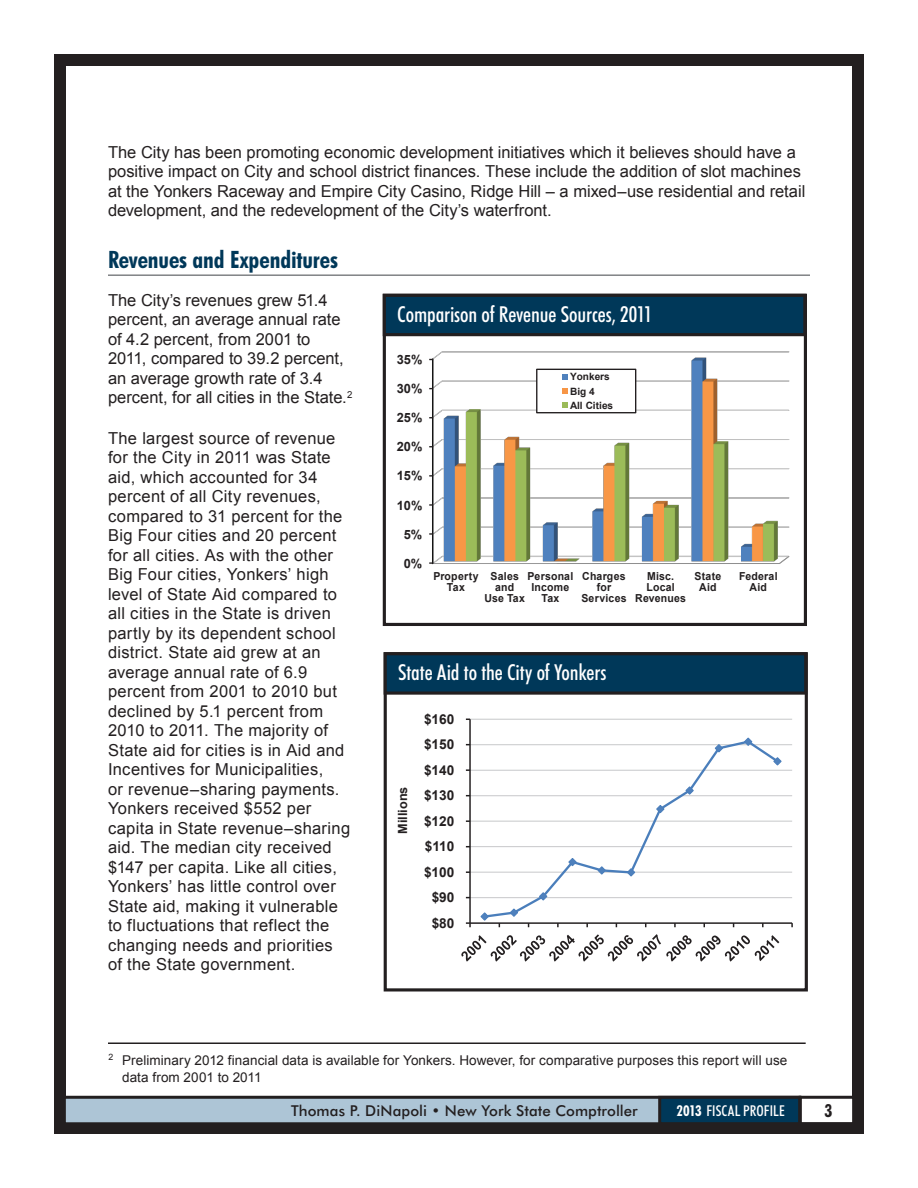
<style>
.page{position:relative;width:918px;height:1188px;background:#fff}
.page>*{position:absolute;margin:0;border:0;box-sizing:border-box;transform-origin:0 0}
.Ann_Rep_headings{font:700 condensed 24px "Futura BT";letter-spacing:-.005em;color:#003859}
.Charts{font:500 condensed 22.05px "Futura BT";letter-spacing:-.005em;color:#fff}
.t1{font:700 condensed 18px "Futura BT";color:#231f20}
.AnnRep_Body_Text{font:16.5px/19.5px "Arial";letter-spacing:.015em;color:#231f20}
.t2{font:500 15px "Futura BT";letter-spacing:.005em;color:#231f20}
.t3{font:500 condensed 15px "Futura BT";letter-spacing:.005em;color:#fff}
.t4{font:700 13.65px "Arial";color:#231f20}
.footnote{font:13.5px/16.5px "Arial";letter-spacing:.005em;color:#231f20}
.t5{font:700 12.75px "Arial";color:#231f20}
.t6{font:700 12.6px "Arial";color:#231f20}
.t7{font:700 10.95px "Arial";letter-spacing:.02em;color:#231f20;scale:.95 1}
.t8{font:700 10.05px/14.4px "Arial";color:#231f20}
.s1{font-weight:700}
</style>
<div class="page">
<div style="left:54px;top:54px;width:810px;height:1080px;border:12px solid #231f20"></div>
<div style="left:799px;top:1096px;width:56px;height:29px;border:3px solid #231f20"></div>
<div style="left:64px;top:1097px;width:736px;height:27px;background:#adc5d6"></div>
<div style="left:63px;top:1096px;width:738px;height:29px;border:3px solid #231f20"></div>
<div style="left:660px;top:1097px;width:140px;height:27px;background:#003859"></div>
<div style="left:658px;top:1096px;width:143px;height:29px;border:3px solid #231f20"></div>
<hr style="left:108px;top:274px;width:702px;height:2px;background:#808285">
<img style="left:431px;top:351px;width:359px;height:214px">
<div style="left:537px;top:369px;width:99px;height:44px;background:#fff"></div>
<div style="left:536px;top:369px;width:100px;height:44px;border:1px solid #231f20"></div>
<svg style="left:563px;top:374px;width:5px;height:5px"></svg>
<svg style="left:563px;top:388px;width:5px;height:6px"></svg>
<svg style="left:563px;top:403px;width:5px;height:5px"></svg>
<div style="left:383px;top:294px;width:424px;height:332px;border:3px solid #231f20"></div>
<div style="left:384px;top:295px;width:421px;height:40px;background:#003859"></div>
<div style="left:383px;top:294px;width:423px;height:42px;border:3px solid #231f20"></div>
<hr style="left:470px;top:897px;width:322px;height:1px;background:#c7c8ca">
<hr style="left:470px;top:872px;width:322px;height:1px;background:#c7c8ca">
<hr style="left:470px;top:846px;width:322px;height:1px;background:#c7c8ca">
<hr style="left:470px;top:821px;width:322px;height:1px;background:#c7c8ca">
<hr style="left:470px;top:795px;width:322px;height:1px;background:#c7c8ca">
<hr style="left:470px;top:770px;width:322px;height:1px;background:#c7c8ca">
<hr style="left:470px;top:744px;width:322px;height:1px;background:#c7c8ca">
<hr style="left:470px;top:719px;width:322px;height:1px;background:#c7c8ca">
<hr style="left:469px;top:719px;width:2px;height:204px;background:#231f20">
<hr style="left:470px;top:922px;width:322px;height:2px;background:#231f20">
<svg style="left:466px;top:922px;width:5px;height:5px"></svg>
<svg style="left:482px;top:741px;width:299px;height:177px"></svg>
<svg style="left:480px;top:912px;width:9px;height:9px"></svg>
<svg style="left:509px;top:908px;width:10px;height:9px"></svg>
<svg style="left:538px;top:892px;width:10px;height:9px"></svg>
<svg style="left:568px;top:857px;width:9px;height:10px"></svg>
<svg style="left:597px;top:866px;width:10px;height:9px"></svg>
<svg style="left:626px;top:868px;width:10px;height:9px"></svg>
<svg style="left:656px;top:804px;width:9px;height:10px"></svg>
<svg style="left:685px;top:786px;width:9px;height:9px"></svg>
<svg style="left:714px;top:743px;width:10px;height:10px"></svg>
<svg style="left:743px;top:737px;width:10px;height:10px"></svg>
<svg style="left:773px;top:757px;width:9px;height:9px"></svg>
<svg style="left:461px;top:934px;width:318px;height:28px"></svg>
<div style="left:384px;top:652px;width:424px;height:339px;border:3px solid #231f20"></div>
<div style="left:385px;top:654px;width:421px;height:39px;background:#003859"></div>
<div style="left:384px;top:652px;width:423px;height:43px;border:3px solid #231f20"></div>
<hr style="left:108px;top:1042px;width:698px;height:2px;background:#231f20">
<p class="AnnRep_Body_Text" style="left:108px;top:142px;width:699px">The City has been promoting economic development initiatives which it believes should have a positive impact on City and school district finances. These include the addition of slot machines at the Yonkers Raceway and Empire City Casino, Ridge Hill – a mixed–use residential and retail development, and the redevelopment of the City’s waterfront.</p>
<p class="Ann_Rep_headings" style="left:108px;top:245px;width:232px">Revenues and Expenditures</p>
<p class="AnnRep_Body_Text" style="left:108px;top:290px;width:246px">The City’s revenues grew 51.4 percent, an average annual rate of 4.2 percent, from 2001 to<br>2011, compared to 39.2 percent, an average growth rate of 3.4 percent, for all cities in the State.<sup>2</sup></p>
<p class="AnnRep_Body_Text" style="left:108px;top:428px;width:244px">The largest source of revenue for the City in 2011 was State aid, which accounted for 34 percent of all City revenues, compared to 31 percent for the<br>Big Four cities and 20 percent for all cities. As with the other<br>Big Four cities, Yonkers’ high level of State Aid compared to all cities in the State is driven partly by its dependent school district. State aid grew at an average annual rate of 6.9 percent from 2001 to 2010 but declined by 5.1 percent from<br>2010 to 2011. The majority of<br>State aid for cities is in Aid and<br>Incentives for Municipalities,<br>or revenue–sharing payments.<br>Yonkers received $552 per capita in State revenue–sharing aid. The median city received $147 per capita. Like all cities,<br>Yonkers’ has little control over<br>State aid, making it vulnerable to fluctuations that reflect the changing needs and priorities of the State government.</p>
<p class="Charts" style="left:397px;top:301px;width:257px">Comparison of Revenue Sources, 2011</p>
<p class="t5" style="left:397px;top:351px;width:27px">35%</p>
<p class="t8" style="left:570px;top:370px;width:45px">Yonkers<br>Big 4<br>All Cities</p>
<p class="t5" style="left:397px;top:380px;width:27px">30%</p>
<p class="t5" style="left:397px;top:409px;width:27px">25%</p>
<p class="t5" style="left:397px;top:438px;width:27px">20%</p>
<p class="t5" style="left:397px;top:468px;width:27px">15%</p>
<p class="t5" style="left:397px;top:497px;width:27px">10%</p>
<p class="t5" style="left:404px;top:526px;width:20px">5%</p>
<p class="t5" style="left:404px;top:555px;width:20px">0%</p>
<p class="t7" style="left:433px;top:568px;width:204px">Property Sales Personal Charges</p>
<p class="t7" style="left:647px;top:568px;width:30px">Misc.</p>
<p class="t7" style="left:695px;top:568px;width:30px">State</p>
<p class="t7" style="left:739px;top:568px;width:42px">Federal</p>
<p class="t7" style="left:447px;top:579px;width:20px">Tax</p>
<p class="t7" style="left:495px;top:579px;width:22px">and</p>
<p class="t7" style="left:531px;top:579px;width:42px">Income</p>
<p class="t7" style="left:597px;top:579px;width:17px">for</p>
<p class="t7" style="left:647px;top:579px;width:31px">Local</p>
<p class="t7" style="left:699px;top:579px;width:20px">Aid</p>
<p class="t7" style="left:750px;top:579px;width:20px">Aid</p>
<p class="t7" style="left:485px;top:591px;width:44px">Use Tax</p>
<p class="t7" style="left:541px;top:591px;width:20px">Tax</p>
<p class="t7" style="left:581px;top:591px;width:112px">Services Revenues</p>
<p class="Charts" style="left:398px;top:659px;width:210px">State Aid to the City of Yonkers</p>
<p class="t4" style="left:424px;top:710px;width:32px">$160</p>
<p class="t4" style="left:424px;top:735px;width:32px">$150</p>
<p class="t4" style="left:424px;top:761px;width:32px">$140</p>
<p class="t6" style="left:394px;top:834px;width:49px;rotate:-90deg">Millions</p>
<p class="t4" style="left:424px;top:786px;width:32px">$130</p>
<p class="t4" style="left:424px;top:812px;width:32px">$120</p>
<p class="t4" style="left:425px;top:837px;width:31px">$110</p>
<p class="t4" style="left:424px;top:863px;width:32px">$100</p>
<p class="t4" style="left:432px;top:888px;width:24px">$90</p>
<p class="t4" style="left:432px;top:914px;width:24px">$80</p>
<p class="footnote" style="left:122px;top:1052px;width:667px;text-indent:-14px"><sup>2</sup> Preliminary 2012 financial data is available for Yonkers. However, for comparative purposes this report will use data from 2001 to 2011</p>
<p class="t2" style="left:291px;top:1101px;width:348px">Thomas P. DiNapoli • New York State Comptroller</p>
<p class="t3" style="left:676px;top:1101px;width:110px"><span class="s1">2013</span> FISCAL PROFILE</p>
<p class="t1" style="left:825px;top:1100px;width:9px">3</p>
</div>
